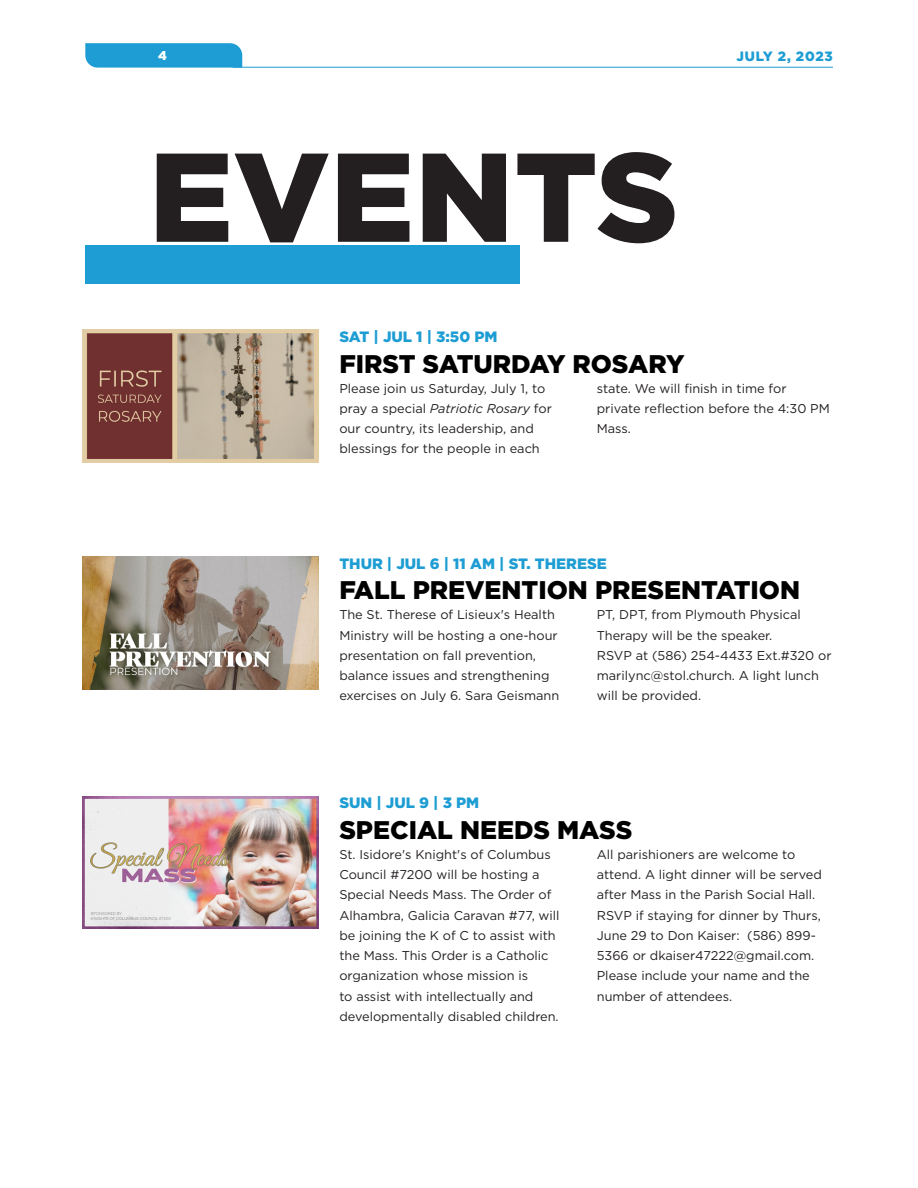
<style>
.page{position:relative;width:918px;height:1188px;background:#fff}
.page>*{position:absolute;margin:0;border:0;box-sizing:border-box;transform-origin:0 0}
.H1_Big{font:900 126px "Gotham";letter-spacing:.005em;color:#231f20}
.Event_Title{font:900 25.5px "Gotham";color:#000}
.Event_Date{font:900 15px "Gotham";color:#1d9dd3}
.t1{font:900 13.5px "Gotham";color:#1d9dd3}
.t2{font:12.75px/20.2px "Gotham";color:#231f20}
.t3{font:900 12.75px "Gotham";color:#fff}
.s1{font-style:italic}
</style>
<div class="page">
<hr style="left:233px;top:67px;width:600px;height:1px;background:#1d9dd3">
<svg style="left:85px;top:43px;width:157px;height:25px;background:#26a1d4"></svg>
<div style="left:85px;top:246px;width:435px;height:38px;background:#1d9dd3"></div>
<img style="left:83px;top:330px;width:235px;height:132px">
<img style="left:83px;top:796px;width:235px;height:133px">
<img style="left:83px;top:557px;width:235px;height:132px">
<p class="t3" style="left:158px;top:46px;width:10px">4</p>
<p class="t1" style="left:737px;top:47px;width:98px">JULY 2, 2023</p>
<p class="H1_Big" style="left:149px;top:110px;width:531px">EVENTS</p>
<p class="Event_Date" style="left:339px;top:326px;width:160px">SAT | JUL 1 | 3:50 PM</p>
<p class="Event_Title" style="left:339px;top:346px;width:347px">FIRST SATURDAY ROSARY</p>
<p class="t2" style="left:339px;top:378px;width:214px">Please join us Saturday, July 1, to pray a special <span class="s1">Patriotic Rosary</span> for our country, its leadership, and blessings for the people in each</p>
<p class="t2" style="left:597px;top:378px;width:235px">state. We will finish in time for private reflection before the 4:30 PM<br>Mass.</p>
<p class="Event_Date" style="left:339px;top:553px;width:269px">THUR | JUL 6 | 11 AM | ST. THERESE</p>
<p class="Event_Title" style="left:339px;top:573px;width:462px">FALL PREVENTION PRESENTATION</p>
<p class="t2" style="left:339px;top:605px;width:221px">The St. Therese of Lisieux's Health Ministry will be hosting a one-hour presentation on fall prevention, balance issues and strengthening exercises on July 6. Sara Geismann</p>
<p class="t2" style="left:597px;top:605px;width:206px">PT, DPT, from Plymouth Physical<br>Therapy will be the speaker.</p>
<p class="t2" style="left:597px;top:645px;width:236px">RSVP at (586) 254-4433 Ext.#320 or marilync@stol.church. A light lunch will be provided.</p>
<p class="Event_Date" style="left:339px;top:793px;width:141px">SUN | JUL 9 | 3 PM</p>
<p class="Event_Title" style="left:339px;top:812px;width:294px">SPECIAL NEEDS MASS</p>
<p class="t2" style="left:339px;top:844px;width:222px">St. Isidore's Knight's of Columbus Council #7200 will be hosting a Special Needs Mass. The Order of Alhambra, Galicia Caravan #77, will be joining the K of C to assist with the Mass. This Order is a Catholic organization whose mission is<br>to assist with intellectually and developmentally disabled children.</p>
<p class="t2" style="left:597px;top:844px;width:227px">All parishioners are welcome to attend. A light dinner will be served after Mass in the Parish Social Hall.<br>RSVP if staying for dinner by Thurs,<br>June 29 to Don Kaiser: (586) 899-<br>5366 or dkaiser47222@gmail.com.<br>Please include your name and the number of attendees.</p>
</div>
